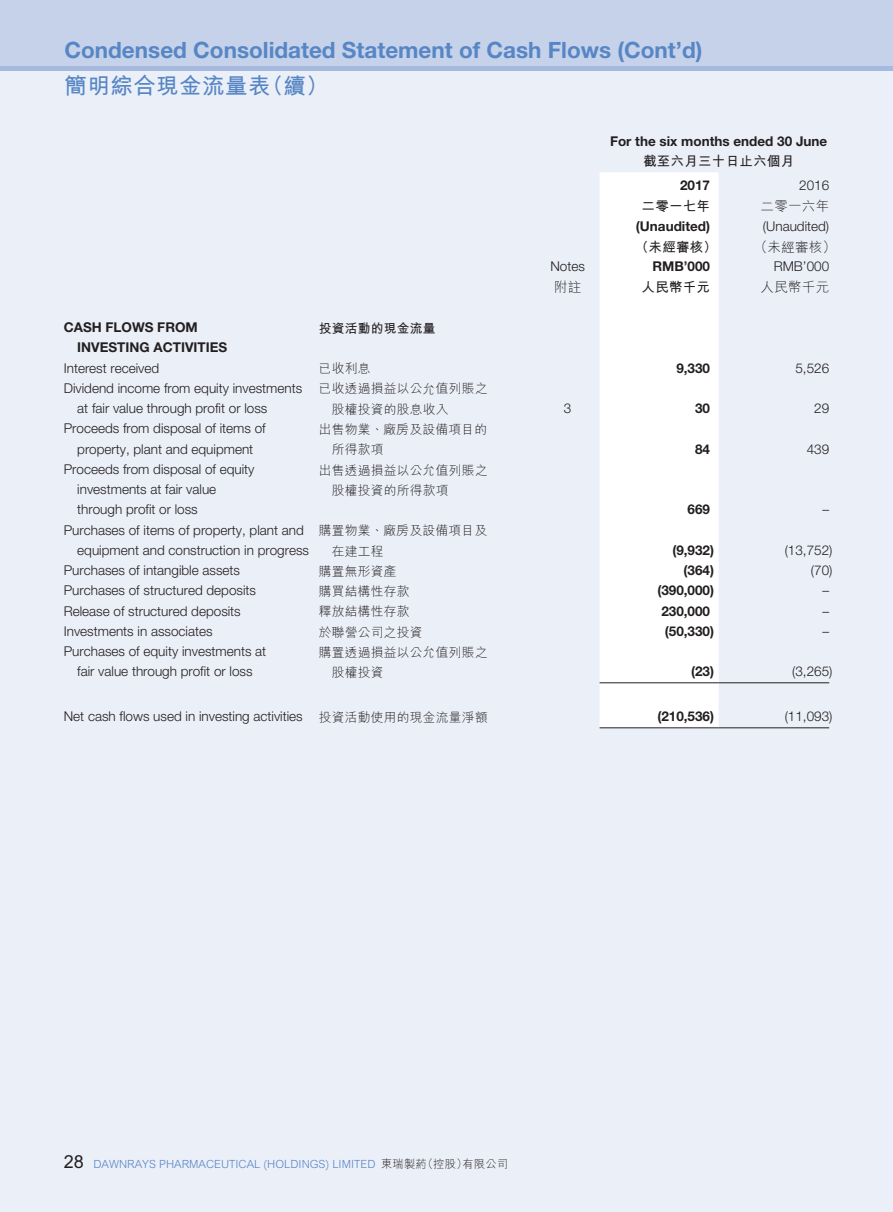
<style>
.page{position:relative;width:893px;height:1212px;background:#fff}
.page>*{position:absolute;margin:0;border:0;box-sizing:border-box;transform-origin:0 0}
.t1{font:700 22.5px "Helvetica Neue LT Std";color:#5786c5}
.t2{font:700 22.5px "M Hei HK";letter-spacing:.02em;color:#5786c5}
.t3{font:500 18px "M Hei HK";color:#231f20}
._50_Table_txt{font:300 13.5px "Helvetica Neue LT Std";color:#231f20}
._50_Table_txt-2{font:700 13.5px "Helvetica Neue LT Std";color:#231f20}
._50_Table_txt-3{font:700 13.5px "M Hei HK";letter-spacing:.02em;color:#231f20}
._50_Table_txt-4{font:300 13.5px "M Hei HK";letter-spacing:.02em;color:#231f20}
._000_txt_C{font:300 12.75px "M Hei HK";letter-spacing:.02em;color:#231f20}
._000_txt_C-2{font:700 12.75px "M Hei HK";letter-spacing:.02em;color:#231f20}
.t4{font:300 11.25px "M Hei HK";color:#5786c5}
.s1{color:#231f20}
</style>
<div class="page">
<div style="left:0;top:71px;width:893px;height:1141px;background:#ebeff8"></div>
<div style="left:0;top:0;width:893px;height:67px;background:#c6d2ea"></div>
<hr style="left:0;top:67px;width:893px;height:4px;background:#a6b9de">
<div style="left:600px;top:172px;width:119px;height:555px;background:#fff"></div>
<hr style="left:600px;top:682px;width:119px;height:1px;background:#231f20">
<hr style="left:719px;top:682px;width:110px;height:1px;background:#231f20">
<hr style="left:600px;top:727px;width:119px;height:1px;background:#231f20">
<hr style="left:719px;top:727px;width:110px;height:1px;background:#231f20">
<p class="t1" style="left:64px;top:36px;width:639px">Condensed Consolidated Statement of Cash Flows (Cont’d)</p>
<p class="t2" style="left:64px;top:69px;width:266px">簡明綜合現金流量表（續）</p>
<p class="_50_Table_txt-2" style="left:610px;top:132px;width:219px">For the six months ended 30 June</p>
<p class="_50_Table_txt-3" style="left:643px;top:152px;width:153px">截至六月三十日止六個月</p>
<p class="_50_Table_txt-2" style="left:680px;top:177px;width:32px">2017</p>
<p class="_50_Table_txt" style="left:799px;top:177px;width:32px">2016</p>
<p class="_50_Table_txt-3" style="left:641px;top:196px;width:70px">二零一七年</p>
<p class="_50_Table_txt-4" style="left:761px;top:199px;width:70px">二零一六年</p>
<p class="_50_Table_txt-2" style="left:636px;top:218px;width:76px">(Unaudited)</p>
<p class="_50_Table_txt" style="left:763px;top:218px;width:68px">(Unaudited)</p>
<p class="_50_Table_txt-3" style="left:635px;top:237px;width:83px">（未經審核）</p>
<p class="_50_Table_txt-4" style="left:754px;top:240px;width:83px">（未經審核）</p>
<p class="_50_Table_txt-2" style="left:64px;top:319px;width:136px">CASH FLOWS FROM</p>
<p class="_50_Table_txt-2" style="left:77px;top:339px;width:151px">INVESTING ACTIVITIES</p>
<p class="_000_txt_C-2" style="left:319px;top:319px;width:118px">投資活動的現金流量</p>
<p class="_50_Table_txt" style="left:550px;top:258px;width:36px">Notes</p>
<p class="_50_Table_txt-2" style="left:652px;top:258px;width:59px">RMB’000</p>
<p class="_50_Table_txt" style="left:774px;top:258px;width:57px">RMB’000</p>
<p class="_50_Table_txt-4" style="left:554px;top:280px;width:29px">附註</p>
<p class="_50_Table_txt-3" style="left:641px;top:277px;width:70px">人民幣千元</p>
<p class="_50_Table_txt-4" style="left:761px;top:280px;width:70px">人民幣千元</p>
<p class="_50_Table_txt" style="left:64px;top:359px;width:97px">Interest received</p>
<p class="_000_txt_C" style="left:319px;top:362px;width:53px">已收利息</p>
<p class="_50_Table_txt-2" style="left:676px;top:359px;width:35px">9,330</p>
<p class="_50_Table_txt" style="left:795px;top:359px;width:35px">5,526</p>
<p class="_50_Table_txt" style="left:64px;top:380px;width:240px">Dividend income from equity investments</p>
<p class="_50_Table_txt" style="left:77px;top:400px;width:192px">at fair value through profit or loss</p>
<p class="_000_txt_C" style="left:319px;top:382px;width:170px">已收透過損益以公允值列賬之</p>
<p class="_000_txt_C" style="left:332px;top:402px;width:118px">股權投資的股息收入</p>
<p class="_50_Table_txt" style="left:564px;top:400px;width:9px">3</p>
<p class="_50_Table_txt-2" style="left:695px;top:400px;width:17px">30</p>
<p class="_50_Table_txt" style="left:814px;top:400px;width:17px">29</p>
<p class="_50_Table_txt" style="left:64px;top:420px;width:204px">Proceeds from disposal of items of</p>
<p class="_50_Table_txt" style="left:77px;top:440px;width:178px">property, plant and equipment</p>
<p class="_000_txt_C" style="left:319px;top:423px;width:170px">出售物業、廠房及設備項目的</p>
<p class="_000_txt_C" style="left:332px;top:443px;width:53px">所得款項</p>
<p class="_50_Table_txt-2" style="left:695px;top:440px;width:17px">84</p>
<p class="_50_Table_txt" style="left:807px;top:440px;width:24px">439</p>
<p class="_50_Table_txt" style="left:64px;top:461px;width:192px">Proceeds from disposal of equity</p>
<p class="_50_Table_txt" style="left:77px;top:481px;width:141px">investments at fair value</p>
<p class="_50_Table_txt" style="left:77px;top:501px;width:122px">through profit or loss</p>
<p class="_000_txt_C" style="left:319px;top:463px;width:170px">出售透過損益以公允值列賬之</p>
<p class="_000_txt_C" style="left:332px;top:483px;width:118px">股權投資的所得款項</p>
<p class="_50_Table_txt-2" style="left:688px;top:501px;width:24px">669</p>
<p class="_50_Table_txt" style="left:822px;top:501px;width:8px">–</p>
<p class="_50_Table_txt" style="left:64px;top:521px;width:242px">Purchases of items of property, plant and</p>
<p class="_50_Table_txt" style="left:77px;top:542px;width:233px">equipment and construction in progress</p>
<p class="_000_txt_C" style="left:319px;top:524px;width:170px">購置物業、廠房及設備項目及</p>
<p class="_000_txt_C" style="left:332px;top:544px;width:53px">在建工程</p>
<p class="_50_Table_txt-2" style="left:672px;top:542px;width:43px">(9,932)</p>
<p class="_50_Table_txt" style="left:785px;top:542px;width:49px">(13,752)</p>
<p class="_50_Table_txt" style="left:64px;top:562px;width:178px">Purchases of intangible assets</p>
<p class="_000_txt_C" style="left:319px;top:564px;width:79px">購置無形資產</p>
<p class="_50_Table_txt-2" style="left:684px;top:562px;width:32px">(364)</p>
<p class="_50_Table_txt" style="left:811px;top:562px;width:23px">(70)</p>
<p class="_50_Table_txt" style="left:64px;top:582px;width:194px">Purchases of structured deposits</p>
<p class="_000_txt_C" style="left:319px;top:585px;width:92px">購買結構性存款</p>
<p class="_50_Table_txt-2" style="left:657px;top:582px;width:58px">(390,000)</p>
<p class="_50_Table_txt" style="left:822px;top:582px;width:8px">–</p>
<p class="_50_Table_txt" style="left:64px;top:602px;width:179px">Release of structured deposits</p>
<p class="_000_txt_C" style="left:319px;top:605px;width:92px">釋放結構性存款</p>
<p class="_50_Table_txt-2" style="left:661px;top:602px;width:50px">230,000</p>
<p class="_50_Table_txt" style="left:822px;top:602px;width:8px">–</p>
<p class="_50_Table_txt" style="left:64px;top:623px;width:150px">Investments in associates</p>
<p class="_000_txt_C" style="left:319px;top:625px;width:105px">於聯營公司之投資</p>
<p class="_50_Table_txt-2" style="left:665px;top:623px;width:51px">(50,330)</p>
<p class="_50_Table_txt" style="left:822px;top:623px;width:8px">–</p>
<p class="_50_Table_txt" style="left:64px;top:643px;width:204px">Purchases of equity investments at</p>
<p class="_50_Table_txt" style="left:77px;top:663px;width:177px">fair value through profit or loss</p>
<p class="_000_txt_C" style="left:319px;top:645px;width:170px">購置透過損益以公允值列賬之</p>
<p class="_000_txt_C" style="left:332px;top:666px;width:53px">股權投資</p>
<p class="_50_Table_txt-2" style="left:691px;top:663px;width:25px">(23)</p>
<p class="_50_Table_txt" style="left:792px;top:663px;width:42px">(3,265)</p>
<p class="_50_Table_txt" style="left:64px;top:708px;width:241px">Net cash flows used in investing activities</p>
<p class="_000_txt_C" style="left:319px;top:711px;width:170px">投資活動使用的現金流量淨額</p>
<p class="_50_Table_txt-2" style="left:657px;top:708px;width:58px">(210,536)</p>
<p class="_50_Table_txt" style="left:785px;top:708px;width:49px">(11,093)</p>
<p class="t3" style="left:64px;top:1148px;width:22px">28</p>
<p class="t4" style="left:94px;top:1158px;width:416px">DAWNRAYS PHARMACEUTICAL (HOLDINGS) LIMITED <span class="s1">東瑞製葯（控股）有限公司</span></p>
</div>
